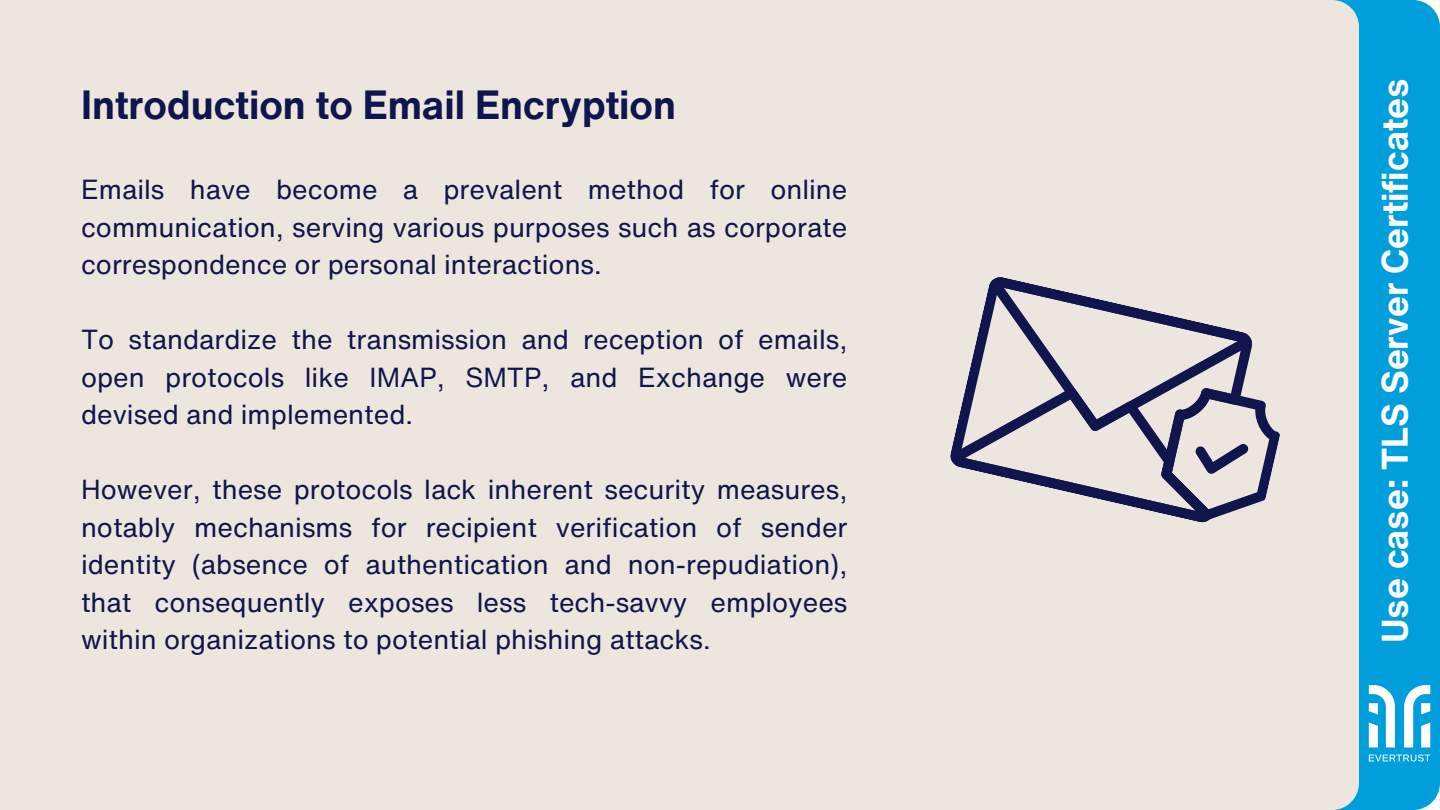
<style>
.page{position:relative;width:1440px;height:810px;background:#fff}
.page>*{position:absolute;margin:0;border:0;box-sizing:border-box;transform-origin:0 0}
.t1{font:700 39.7px "Helvetica Now Text";color:#10154b}
.t2{font:700 36px "Helvetica Now Text";color:#fff}
.t3{font:26.9px/37.5px "Helvetica Now Text";color:#10154b;text-align:justify}
</style>
<div class="page">
<div style="left:137px;top:0;width:1303px;height:810px;background:#009edb;border-radius:27px"></div>
<div style="left:0;top:0;width:1359px;height:810px;background:#ece6de"></div>
<svg style="left:1369px;top:685px;width:26px;height:62px"></svg>
<svg style="left:1404px;top:685px;width:26px;height:62px"></svg>
<svg style="left:1369px;top:754px;width:61px;height:8px"></svg>
<svg style="left:963px;top:275px;width:291px;height:89px;background:#c1bec1"></svg>
<svg style="left:949px;top:364px;width:338px;height:168px;background:#bdbabf"></svg>
<p class="t1" style="left:81px;top:75px;width:597px">Introduction to Email Encryption</p>
<p class="t2" style="left:1368px;top:643px;width:566px;rotate:-90deg">Use case: TLS Server Certificates</p>
<h1 class="t3" style="left:81px;top:171px;width:768px">Emails have become a prevalent method for online communication, serving various purposes such as corporate correspondence or personal interactions.</h1>
<p class="t3" style="left:81px;top:321px;width:768px">To standardize the transmission and reception of emails, open protocols like IMAP, SMTP, and Exchange were devised and implemented.</p>
<p class="t3" style="left:81px;top:471px;width:768px">However, these protocols lack inherent security measures, notably mechanisms for recipient verification of sender identity (absence of authentication and non-repudiation), that consequently exposes less tech-savvy employees within organizations to potential phishing attacks.</p>
</div>
